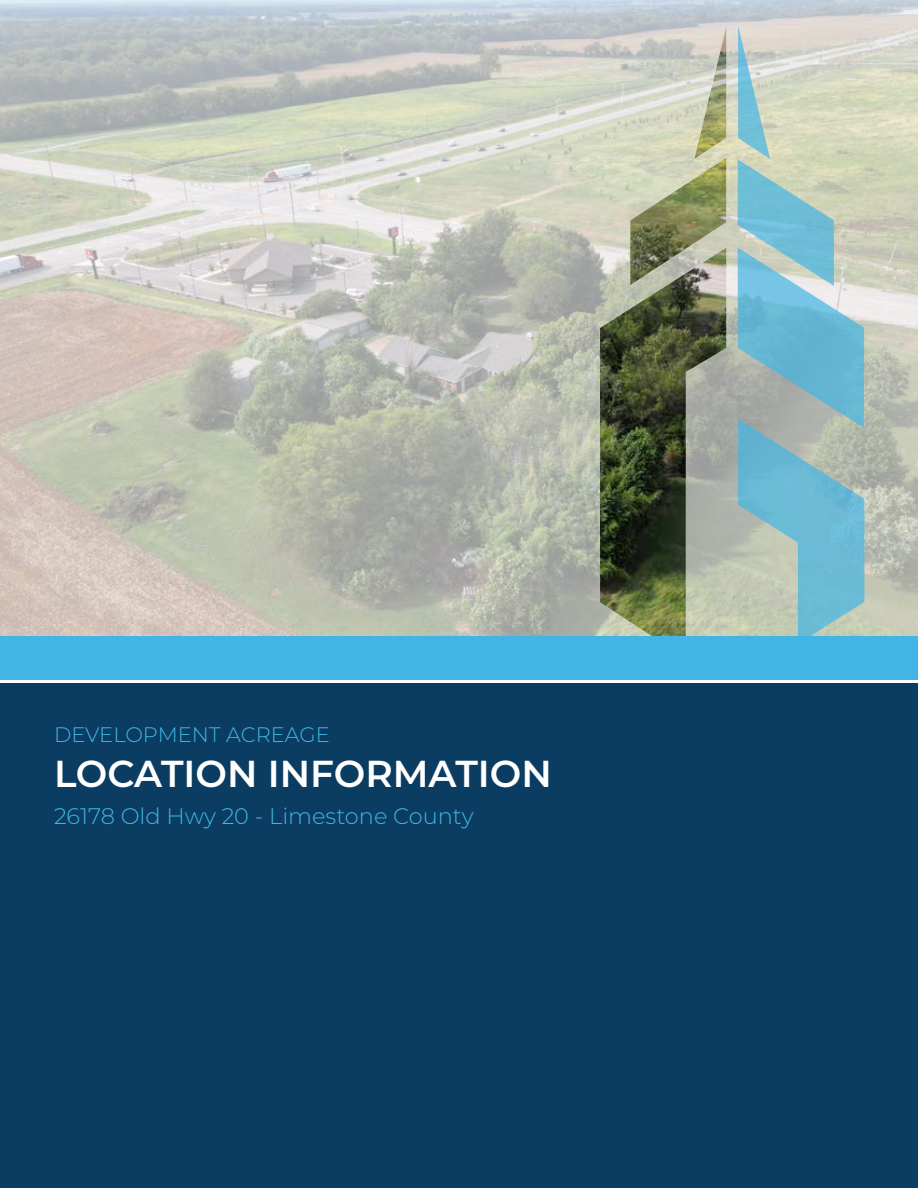
<style>
.page{position:relative;width:918px;height:1188px;background:#fff}
.page>*{position:absolute;margin:0;border:0;box-sizing:border-box;transform-origin:0 0}
.t1{font:600 37.5px "Montserrat";color:#fff}
.t2{font:300 22.5px "Montserrat";color:#43b5e4}
.t3{font:300 21px "Montserrat";color:#43b5e4}
</style>
<div class="page">
<img style="left:0;top:0;width:918px;height:637px">
<img style="left:600px;top:26px;width:126px;height:611px">
<svg style="left:738px;top:26px;width:126px;height:611px;background:#9dc3c7"></svg>
<div style="left:0;top:684px;width:918px;height:504px;background:#0b3c61"></div>
<div style="left:0;top:637px;width:918px;height:43px;background:#43b5e4"></div>
<p class="t3" style="left:54px;top:720px;width:277px">DEVELOPMENT ACREAGE</p>
<h1 class="t1" style="left:54px;top:747px;width:499px">LOCATION INFORMATION</h1>
<p class="t2" style="left:54px;top:801px;width:421px">26178 Old Hwy 20 - Limestone County</p>
</div>
